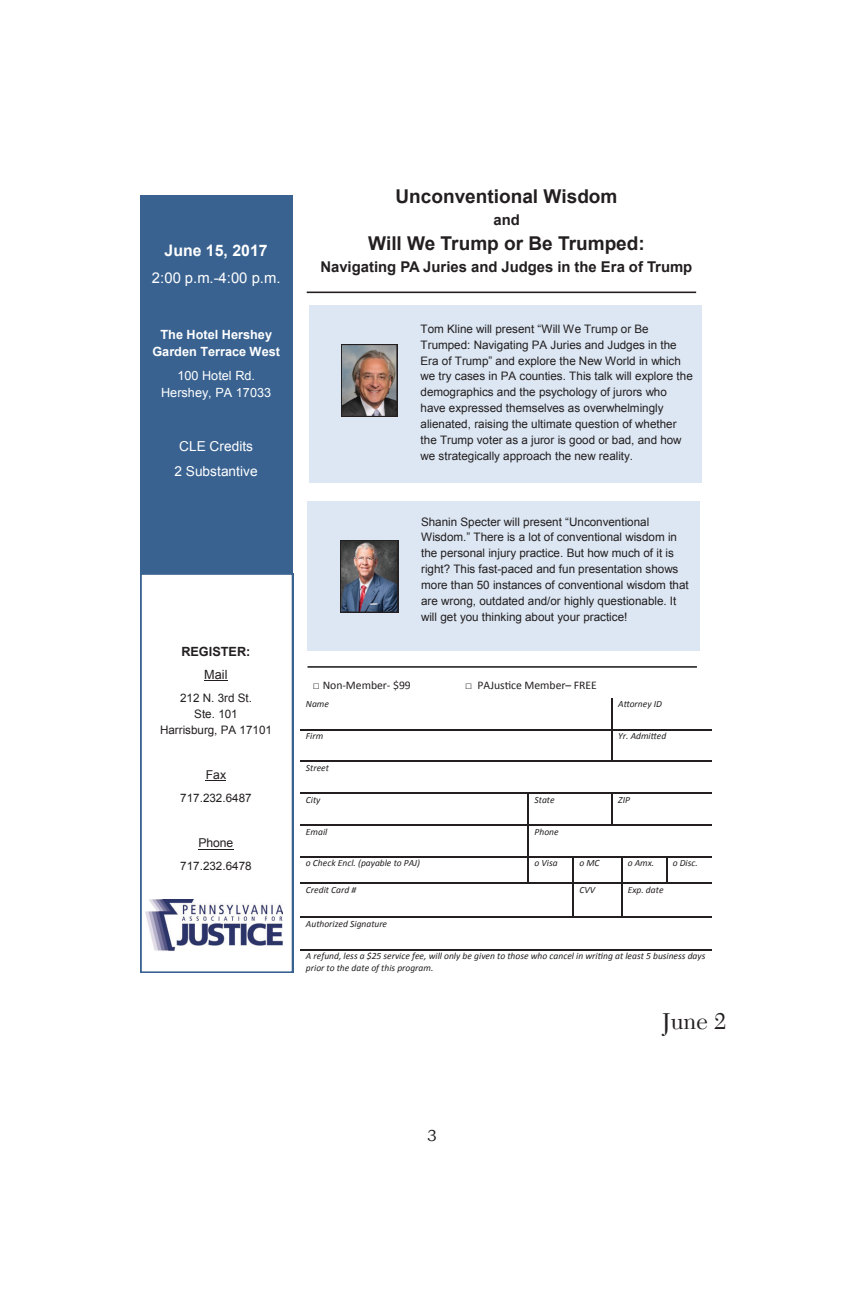
<style>
.page{position:relative;width:864px;height:1296px;background:#fff}
.page>*{position:absolute;margin:0;border:0;box-sizing:border-box;transform-origin:0 0}
.t1{font:24px "New Caledonia";color:#231f20}
.t2{font:700 19px "Arial";color:#231f20}
.t3{font:16px "Bookman Old Style";color:#231f20}
.t4{font:700 15.8px "Arial";letter-spacing:-.005em;color:#fff}
.t5{font:700 14.8px "Arial";color:#231f20}
.t6{font:14.8px "Arial";color:#fff}
.t7{font:13.8px/25.2px "Arial";color:#fff;text-align:center}
.t8{font:700 12.6px/17.4px "Arial";color:#fff;text-align:center}
.t9{font:12.6px/17.4px "Arial";color:#fff;text-align:center}
.t10{font:700 12.6px/23.4px "Arial";color:#231f20;text-align:center}
.t11{font:12.2px "Arial";letter-spacing:-.005em;color:#231f20}
.t12{font:11.6px/16px "Arial";color:#231f20}
.t13{font:11.6px "Calibri";color:#231f20}
.t14{font:italic 9.6px/11.6px "Calibri";color:#231f20}
.s1{font-weight:400}
</style>
<div class="page">
<div style="left:141px;top:196px;width:152px;height:378px;background:#396290"></div>
<svg style="left:140px;top:573px;width:153px;height:400px"></svg>
<svg style="left:204px;top:680px;width:24px;height:1px"></svg>
<svg style="left:206px;top:780px;width:20px;height:1px"></svg>
<hr style="left:198px;top:849px;width:35px;height:1px;background:#231f20">
<hr style="left:611px;top:698px;width:2px;height:63px;background:#231f20">
<hr style="left:528px;top:794px;width:1px;height:88px;background:#231f20">
<hr style="left:611px;top:794px;width:2px;height:30px;background:#231f20">
<hr style="left:573px;top:857px;width:1px;height:59px;background:#231f20">
<hr style="left:621px;top:857px;width:1px;height:59px;background:#231f20">
<svg style="left:666px;top:857px;width:1px;height:25px"></svg>
<hr style="left:300px;top:729px;width:411px;height:1px;background:#231f20">
<hr style="left:300px;top:761px;width:411px;height:1px;background:#231f20">
<hr style="left:300px;top:792px;width:411px;height:2px;background:#231f20">
<hr style="left:300px;top:824px;width:411px;height:1px;background:#231f20">
<hr style="left:300px;top:856px;width:411px;height:1px;background:#231f20">
<hr style="left:300px;top:882px;width:411px;height:1px;background:#231f20">
<hr style="left:300px;top:916px;width:411px;height:2px;background:#231f20">
<hr style="left:300px;top:949px;width:411px;height:1px;background:#231f20">
<hr style="left:307px;top:292px;width:389px;height:1px;background:#231f20">
<hr style="left:308px;top:666px;width:389px;height:2px;background:#231f20">
<div style="left:309px;top:305px;width:392px;height:177px;background:#dce7f3"></div>
<img style="left:344px;top:347px;width:50px;height:67px">
<div style="left:341px;top:344px;width:56px;height:73px;border:2px solid #231f20"></div>
<div style="left:307px;top:501px;width:392px;height:149px;background:#dce7f3"></div>
<img style="left:343px;top:543px;width:52px;height:66px">
<div style="left:340px;top:540px;width:58px;height:72px;border:2px solid #231f20"></div>
<img style="left:145px;top:899px;width:138px;height:52px">
<p class="t4" style="left:165px;top:240px;width:105px">June 15, 2017</p>
<p class="t6" style="left:152px;top:268px;width:130px">2:00 p.m.-4:00 p.m.</p>
<p class="t8" style="left:152px;top:326px;width:129px">The Hotel Hershey<br>Garden Terrace West</p>
<p class="t9" style="left:161px;top:367px;width:112px">100 Hotel Rd.<br>Hershey, PA 17033</p>
<p class="t7" style="left:174px;top:434px;width:85px">CLE Credits<br>2 Substantive</p>
<p class="t10" style="left:181px;top:640px;width:71px">REGISTER:<br><span class="s1">Mail</span></p>
<p class="t12" style="left:160px;top:690px;width:114px;text-align:center">212 N. 3rd St.<br>Ste. 101<br>Harrisburg, PA 17101</p>
<p class="t11" style="left:206px;top:767px;width:22px">Fax</p>
<p class="t12" style="left:180px;top:790px;width:73px">717.232.6487</p>
<p class="t11" style="left:198px;top:835px;width:37px">Phone</p>
<p class="t12" style="left:180px;top:858px;width:73px">717.232.6478</p>
<p class="t2" style="left:396px;top:184px;width:223px">Unconventional Wisdom</p>
<p class="t5" style="left:493px;top:210px;width:28px">and</p>
<p class="t2" style="left:368px;top:230px;width:278px">Will We Trump or Be Trumped:</p>
<p class="t5" style="left:321px;top:257px;width:373px">Navigating PA Juries and Judges in the Era of Trump</p>
<p class="t12" style="left:421px;top:321px;width:274px">Tom Kline will present “Will We Trump or Be Trumped: Navigating PA Juries and Judges in the Era of Trump” and explore the New World in which we try cases in PA counties. This talk will explore the demographics and the psychology of jurors who have expressed themselves as overwhelmingly alienated, raising the ultimate question of whether the Trump voter as a juror is good or bad, and how we strategically approach the new reality.</p>
<p class="t12" style="left:421px;top:514px;width:269px">Shanin Specter will present “Unconventional Wisdom.” There is a lot of conventional wisdom in the personal injury practice. But how much of it is right? This fast-paced and fun presentation shows more than 50 instances of conventional wisdom that are wrong, outdated and/or highly questionable. It will get you thinking about your practice!</p>
<p class="t13" style="left:313px;top:677px;width:99px">□ Non-Member- $99</p>
<p class="t13" style="left:465px;top:677px;width:133px">□ PAJustice Member– FREE</p>
<p class="t14" style="left:306px;top:698px;width:25px">Name</p>
<p class="t14" style="left:618px;top:698px;width:45px">Attorney ID</p>
<p class="t14" style="left:306px;top:730px;width:19px">Firm</p>
<p class="t14" style="left:618px;top:730px;width:50px">Yr. Admitted</p>
<p class="t14" style="left:306px;top:762px;width:25px">Street</p>
<p class="t14" style="left:306px;top:793px;width:16px">City</p>
<p class="t14" style="left:535px;top:793px;width:22px">State</p>
<p class="t14" style="left:618px;top:793px;width:13px">ZIP</p>
<p class="t14" style="left:306px;top:825px;width:23px">Email</p>
<p class="t14" style="left:535px;top:825px;width:26px">Phone</p>
<p class="t14" style="left:306px;top:857px;width:116px">o Check Encl. (payable to PAJ)</p>
<p class="t14" style="left:535px;top:857px;width:25px">o Visa</p>
<p class="t14" style="left:579px;top:857px;width:22px">o MC</p>
<p class="t14" style="left:628px;top:857px;width:28px">o Amx.</p>
<p class="t14" style="left:673px;top:857px;width:26px">o Disc.</p>
<p class="t14" style="left:306px;top:883px;width:52px">Credit Card #</p>
<p class="t14" style="left:579px;top:883px;width:17px">CVV</p>
<p class="t14" style="left:628px;top:883px;width:37px">Exp. date</p>
<p class="t14" style="left:306px;top:917px;width:83px">Authorized Signature</p>
<p class="t14" style="left:306px;top:950px;width:401px">A refund, less a $25 service fee, will only be given to those who cancel in writing at least 5 business days prior to the date of this program.</p>
<p class="t1" style="left:662px;top:1007px;width:66px">June 2</p>
<p class="t3" style="left:427px;top:1126px;width:11px">3</p>
</div>
